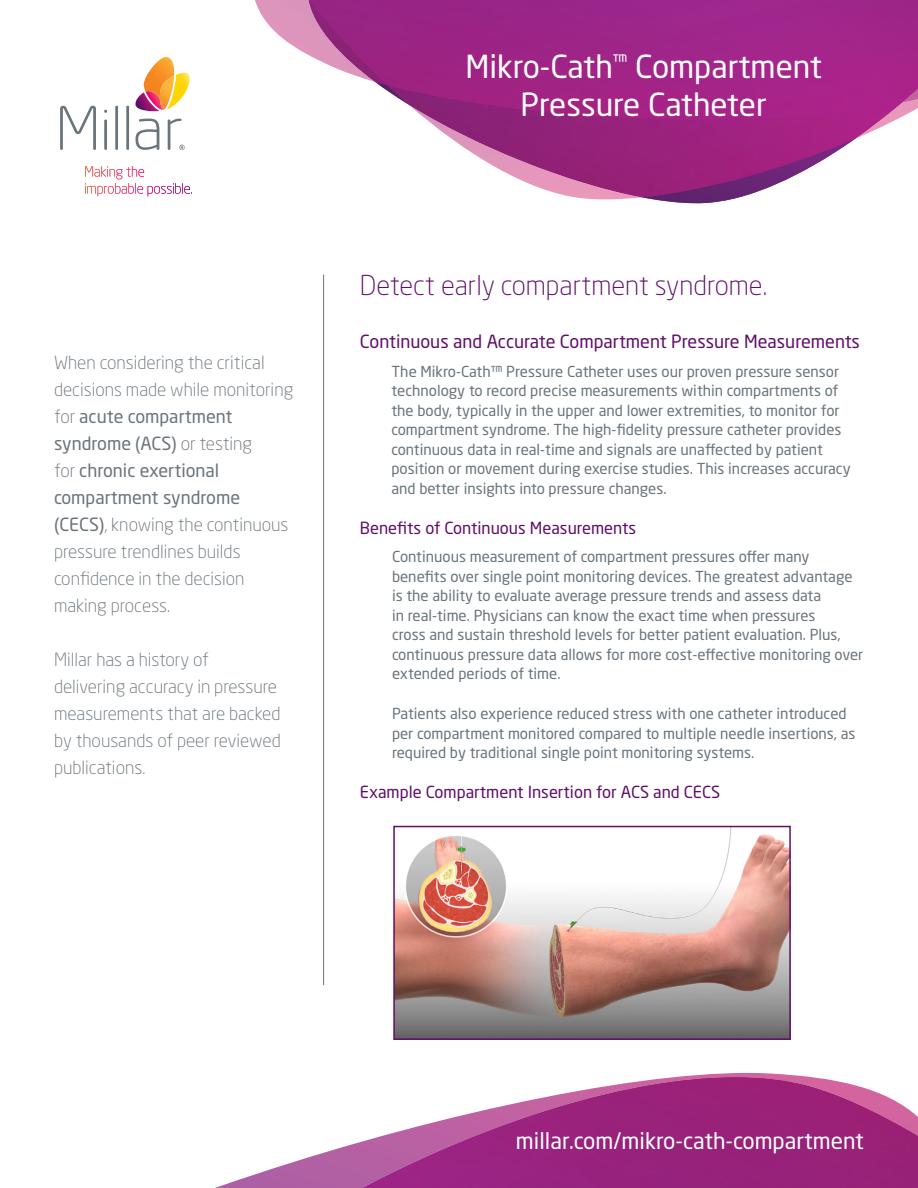
<style>
.page{position:relative;width:918px;height:1188px;background:#fff}
.page>*{position:absolute;margin:0;border:0;box-sizing:border-box;transform-origin:0 0}
.t1{font:300 48px "Neo Sans Std";color:#fff}
.t2{font:31.5px "Neo Sans Std";color:#fff}
.t3{font:300 27px "Neo Sans Std";color:#600e69}
.t4{font:22.5px "Neo Sans Std";color:#fff}
.t5{font:300 18px/27px "Neo Sans Std";color:#6a747b}
.t6{font:18px "Neo Sans Std";color:#600e69}
.t7{font:16.5px "Neo Sans Std";color:#600e69}
.t8{font:15px/19.5px "Neo Sans Std";color:#6a747b}
.s1{font-weight:400}
</style>
<div class="page">
<svg style="left:135px;top:73px;width:55px;height:39px"></svg>
<svg style="left:136px;top:119px;width:23px;height:31px"></svg>
<svg style="left:60px;top:106px;width:36px;height:44px"></svg>
<hr style="left:115px;top:106px;width:3px;height:44px;background:#6a747b">
<hr style="left:126px;top:106px;width:3px;height:44px;background:#6a747b">
<hr style="left:104px;top:120px;width:3px;height:30px;background:#6a747b">
<svg style="left:85px;top:166px;width:107px;height:30px"></svg>
<svg style="left:168px;top:119px;width:17px;height:31px"></svg>
<hr style="left:323px;top:274px;width:1px;height:711px;background:#6a747b">
<img style="left:595px;top:199px;width:137px;height:4px">
<img style="left:255px;top:0;width:54px;height:55px">
<img style="left:574px;top:197px;width:166px;height:2px">
<img style="left:427px;top:120px;width:468px;height:77px">
<img style="left:309px;top:0;width:609px;height:120px">
<img style="left:215px;top:1073px;width:595px;height:115px">
<img style="left:362px;top:1077px;width:556px;height:111px">
<img style="left:396px;top:829px;width:392px;height:208px">
<div style="left:393px;top:826px;width:398px;height:214px;border:2px solid #600e69"></div>
<p class="t5" style="left:54px;top:348px;width:241px">When considering the critical decisions made while monitoring for <span class="s1">acute compartment syndrome (ACS)</span> or testing<br>for <span class="s1">chronic exertional compartment syndrome (CECS)</span>, knowing the continuous pressure trendlines builds confidence in the decision making process.</p>
<p class="t5" style="left:54px;top:645px;width:228px">Millar has a history of delivering accuracy in pressure measurements that are backed by thousands of peer reviewed publications.</p>
<p class="t2" style="left:465px;top:47px;width:358px">Mikro-Cath<sup>™</sup> Compartment</p>
<p class="t2" style="left:521px;top:85px;width:248px">Pressure Catheter</p>
<h1 class="t1" style="left:425px;top:45px;width:394px">Headline Goes <span class="s1">Here</span></h1>
<p class="t3" style="left:360px;top:269px;width:409px">Detect early compartment syndrome.</p>
<p class="t6" style="left:360px;top:331px;width:502px">Continuous and Accurate Compartment Pressure Measurements</p>
<p class="t8" style="left:391px;top:361px;width:461px">The Mikro-Cath™ Pressure Catheter uses our proven pressure sensor technology to record precise measurements within compartments of the body, typically in the upper and lower extremities, to monitor for compartment syndrome. The high-fidelity pressure catheter provides continuous data in real-time and signals are unaffected by patient position or movement during exercise studies. This increases accuracy and better insights into pressure changes.</p>
<p class="t7" style="left:360px;top:518px;width:278px">Benefits of Continuous Measurements</p>
<p class="t8" style="left:392px;top:547px;width:473px">Continuous measurement of compartment pressures offer many benefits over single point monitoring devices. The greatest advantage is the ability to evaluate average pressure trends and assess data<br>in real-time. Physicians can know the exact time when pressures<br>cross and sustain threshold levels for better patient evaluation. Plus, continuous pressure data allows for more cost-effective monitoring over extended periods of time.</p>
<p class="t8" style="left:392px;top:704px;width:465px">Patients also experience reduced stress with one catheter introduced per compartment monitored compared to multiple needle insertions, as required by traditional single point monitoring systems.</p>
<p class="t7" style="left:360px;top:782px;width:362px">Example Compartment Insertion for ACS and CECS</p>
<p class="t4" style="left:516px;top:1127px;width:349px">millar.com/mikro-cath-compartment</p>
</div>
